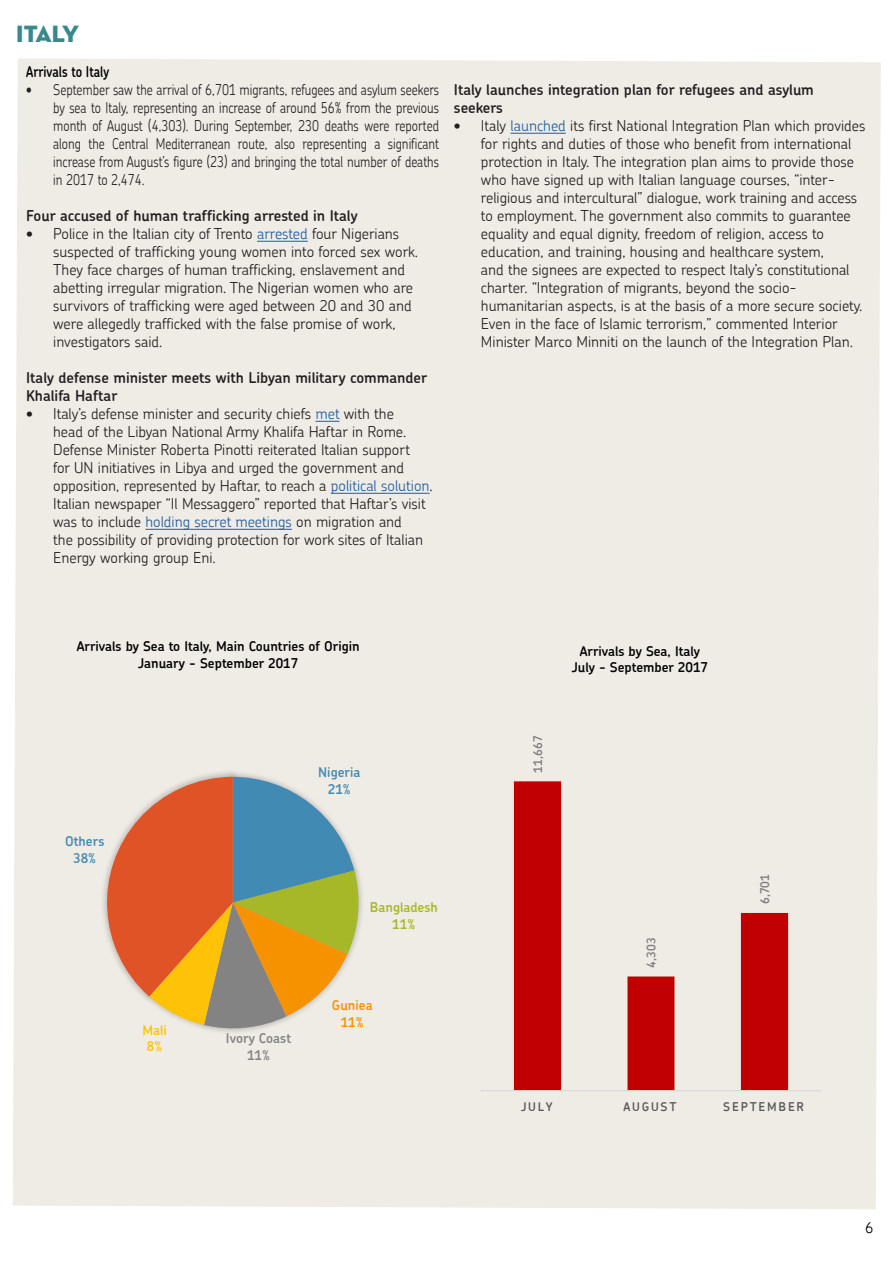
<style>
.page{position:relative;width:893px;height:1263px;background:#fff}
.page>*{position:absolute;margin:0;border:0;box-sizing:border-box;transform-origin:0 0}
.t1{font:24px "Neutra Disp Titling";letter-spacing:-.05em;color:#38888d}
.t2{font:300 15px/18px "Chevin";color:#231f20}
.t3{font:300 15px/18px "Chevin";color:#231f20;text-align:justify;scale:.83 1}
.t4{font:600 15px/18px "Chevin";color:#231f20}
.t5{font:600 15px "Chevin";letter-spacing:-.005em;color:#000;scale:.83 1}
.t6{font:300 15px "Chevin";color:#000}
.t7{font:600 13.5px/16.2px "Chevin";color:#000;text-align:center}
.t8{font:600 13.5px/16.8px "Chevin";letter-spacing:.005em;color:#418ab3;text-align:center}
.t9{font:600 13.5px/16.8px "Chevin";color:#a6b727;text-align:center}
.t10{font:600 13.5px/16.8px "Chevin";color:#838383;text-align:center}
.t11{font:600 13.5px/16.8px "Chevin";color:#f69200;text-align:center}
.t12{font:600 13.5px/16.8px "Chevin";color:#fec306;text-align:center}
.t13{font:600 12px "Chevin";letter-spacing:.15em;color:#595959}
.t14{font:600 12px "Chevin";letter-spacing:.005em;color:#7f7f7f}
.s1{color:#215e9e}
</style>
<div class="page">
<div style="left:13px;top:58px;width:868px;height:1151px;background:#efebe5"></div>
<hr style="left:257px;top:241px;width:51px;height:1px;background:#215e9e">
<svg style="left:315px;top:421px;width:24px;height:1px"></svg>
<hr style="left:331px;top:493px;width:99px;height:1px;background:#215e9e">
<hr style="left:145px;top:529px;width:147px;height:1px;background:#215e9e">
<hr style="left:510px;top:133px;width:56px;height:1px;background:#215e9e">
<svg style="left:514px;top:781px;width:274px;height:309px;background:#df9c98"></svg>
<hr style="left:481px;top:1090px;width:340px;height:1px;background:#d9d9d9">
<img style="left:242px;top:768px;width:121px;height:94px">
<img style="left:362px;top:862px;width:5px;height:101px">
<img style="left:195px;top:1031px;width:100px;height:6px">
<img style="left:141px;top:1031px;width:100px;height:3px">
<img style="left:98px;top:767px;width:144px;height:10px">
<svg style="left:93px;top:777px;width:269px;height:254px;background:#c29b71"></svg>
<h1 class="t1" style="left:16px;top:19px;width:64px">ITALY</h1>
<p class="t5" style="left:26px;top:62px;width:101px">Arrivals to Italy</p>
<p class="t3" style="left:53px;top:81px;width:467px;text-indent:-27px">• September saw the arrival of 6,701 migrants, refugees and asylum seekers by sea to Italy, representing an increase of around 56% from the previous month of August (4,303). During September, 230 deaths were reported along the Central Mediterranean route, also representing a significant increase from August’s figure (23) and bringing the total number of deaths in 2017 to 2,474.</p>
<p class="t4" style="left:26px;top:207px;width:333px">Four accused of human trafficking arrested in Italy</p>
<p class="t2" style="left:53px;top:225px;width:366px;text-indent:-27px">• Police in the Italian city of Trento <span class="s1">arrested</span> four Nigerians suspected of trafficking young women into forced sex work.<br>They face charges of human trafficking, enslavement and abetting irregular migration. The Nigerian women who are survivors of trafficking were aged between 20 and 30 and were allegedly trafficked with the false promise of work, investigators said.</p>
<p class="t4" style="left:26px;top:369px;width:403px">Italy defense minister meets with Libyan military commander<br>Khalifa Haftar</p>
<p class="t2" style="left:53px;top:405px;width:381px;text-indent:-27px">• Italy’s defense minister and security chiefs <span class="s1">met</span> with the<br>head of the Libyan National Army Khalifa Haftar in Rome.<br>Defense Minister Roberta Pinotti reiterated Italian support<br>for UN initiatives in Libya and urged the government and opposition, represented by Haftar, to reach a <span class="s1">political solution</span>.<br>Italian newspaper “Il Messaggero” reported that Haftar’s visit was to include <span class="s1">holding secret meetings</span> on migration and<br>the possibility of providing protection for work sites of Italian Energy working group Eni.</p>
<p class="t4" style="left:454px;top:81px;width:361px">Italy launches integration plan for refugees and asylum seekers</p>
<p class="t2" style="left:481px;top:117px;width:386px;text-indent:-27px">• Italy <span class="s1">launched</span> its first National Integration Plan which provides for rights and duties of those who benefit from international protection in Italy. The integration plan aims to provide those who have signed up with Italian language courses, “inter&shy;religious and intercultural” dialogue, work training and access to employment. The government also commits to guarantee equality and equal dignity, freedom of religion, access to education, and training, housing and healthcare system,<br>and the signees are expected to respect Italy’s constitutional charter. “Integration of migrants, beyond the socio&shy;humanitarian aspects, is at the basis of a more secure society.<br>Even in the face of Islamic terrorism,” commented Interior Minister Marco Minniti on the launch of the Integration Plan.</p>
<p class="t7" style="left:77px;top:638px;width:284px">Arrivals by Sea to Italy, Main Countries of Origin<br>January - September 2017</p>
<p class="t7" style="left:572px;top:642px;width:138px">Arrivals by Sea, Italy<br>July - September 2017</p>
<p class="t8" style="left:65px;top:832px;width:41px">Others<br>38%</p>
<p class="t12" style="left:142px;top:1021px;width:26px">Mali<br>8%</p>
<p class="t8" style="left:318px;top:763px;width:44px">Nigeria<br>21%</p>
<p class="t10" style="left:226px;top:1029px;width:67px">Ivory Coast<br>11%</p>
<p class="t9" style="left:370px;top:898px;width:70px">Bangladesh<br>11%</p>
<p class="t11" style="left:332px;top:996px;width:42px">Guniea<br>11%</p>
<p class="t14" style="left:530px;top:773px;width:39px;rotate:-90deg">11,667</p>
<p class="t14" style="left:643px;top:968px;width:32px;rotate:-90deg">4,303</p>
<p class="t14" style="left:757px;top:904px;width:32px;rotate:-90deg">6,701</p>
<p class="t13" style="left:521px;top:1099px;width:33px">JULY</p>
<p class="t13" style="left:624px;top:1099px;width:54px">AUGUST</p>
<p class="t13" style="left:723px;top:1099px;width:82px">SEPTEMBER</p>
<p class="t6" style="left:865px;top:1218px;width:10px">6</p>
</div>
